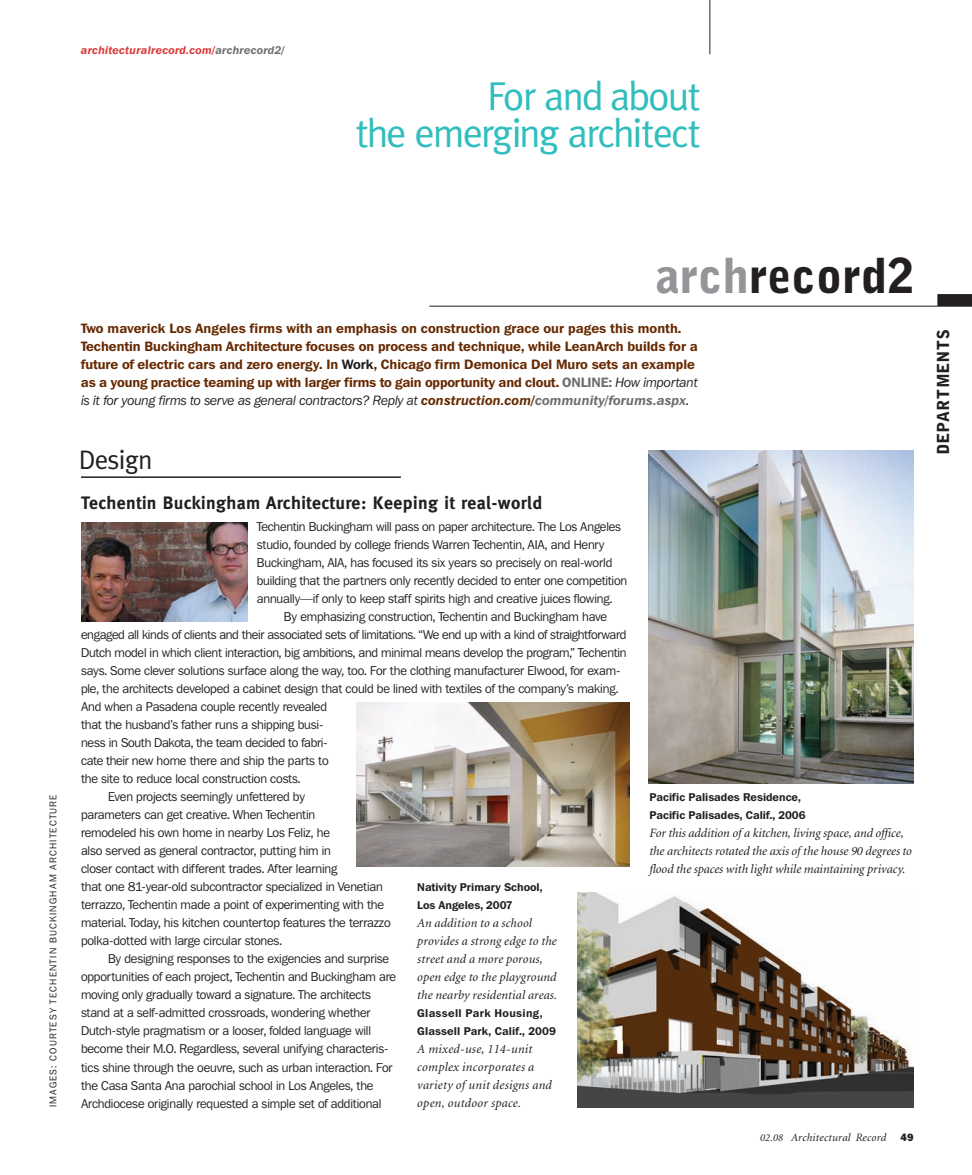
<style>
.page{position:relative;width:972px;height:1175px;background:#fff}
.page>*{position:absolute;margin:0;border:0;box-sizing:border-box;transform-origin:0 0}
.t1{font:900 48px "Bell Gothic Better";color:#231f20}
.t2{font:40.5px/37.5px "Meta";letter-spacing:-.05em;color:#31bebd;text-align:right}
.t3{font:27px "Meta";letter-spacing:-.025em;color:#231f20}
.t4{font:700 18px "Meta";letter-spacing:.02em;color:#231f20}
.t5{font:900 16.5px "Bell Gothic Better";letter-spacing:.09em;color:#231f20}
.t6{font:600 13.5px/18px "Franklin Gothic Kc";color:#662902}
.t7{font:italic 13.5px "Franklin Gothic Kb";letter-spacing:-.01em;color:#231f20}
.t8{font:12.75px "Franklin Gothic Kc";letter-spacing:-.01em;color:#231f20}
.t9{font:italic 12.75px/18px "Minion";letter-spacing:.01em;color:#231f20}
.t10{font:600 11.25px/18px "Franklin Gothic Kc";color:#231f20}
.t11{font:italic 600 11.25px "Franklin Gothic Kb";letter-spacing:.01em;color:#d93735}
.t12{font:italic 11.25px "Minion";letter-spacing:.025em;color:#231f20}
.t13{font:9.75px "Franklin Gothic Kc";letter-spacing:.12em;color:#231f20}
.s1{color:#6c6d70}
.s2{color:#939598}
.s3{color:#231f20}
.s4{font-family:"Franklin Gothic Kb";font-weight:400;font-style:italic;color:#231f20}
.s5{font-weight:600;color:#662902}
.s6{font-weight:600;color:#6c6d70}
.s7{font-family:"Franklin Gothic Kc";font-style:normal}
.s8{font-size:10.5px}
.s9{font-family:"Franklin Gothic IT Cby BT";font-weight:800;font-style:normal;font-size:10.5px}
</style>
<div class="page">
<hr style="left:710px;top:0;width:1px;height:54px;background:#231f20">
<hr style="left:429px;top:306px;width:543px;height:1px;background:#231f20">
<img style="left:81px;top:522px;width:167px;height:99px">
<div style="left:937px;top:294px;width:35px;height:12px;background:#231f20"></div>
<hr style="left:81px;top:476px;width:320px;height:2px;background:#231f20">
<img style="left:648px;top:450px;width:266px;height:333px">
<img style="left:577px;top:892px;width:337px;height:215px">
<img style="left:356px;top:702px;width:274px;height:164px">
<p class="t11" style="left:81px;top:46px;width:205px">architecturalrecord.com/<span class="s1">archrecord2/</span></p>
<h2 class="t2" style="left:356px;top:77px;width:347px">For and about<br>the emerging architect</h2>
<p class="t13" style="left:50px;top:1107px;width:314px;rotate:-90deg">IMAGES: COURTESY TECHENTIN BUCKINGHAM ARCHITECTURE</p>
<h1 class="t1" style="left:656px;top:257px;width:259px"><span class="s2">arch</span>record2</h1>
<p class="t6" style="left:81px;top:320px;width:618px">Two maverick Los Angeles firms with an emphasis on construction grace our pages this month.<br>Techentin Buckingham Architecture focuses on process and technique, while LeanArch builds for a future of electric cars and zero energy. In <span class="s3">Work</span>, Chicago firm Demonica Del Muro sets an example as a young practice teaming up with larger firms to gain opportunity and clout. <span class="s1">ONLINE:</span> <span class="s4">How important</span></p>
<p class="t7" style="left:81px;top:396px;width:609px">is it for young firms to serve as general contractors? Reply at <span class="s5">construction.com/</span><span class="s6">community/forums.aspx</span><span class="s7">.</span></p>
<h3 class="t3" style="left:79px;top:443px;width:75px">Design</h3>
<h3 class="t4" style="left:81px;top:492px;width:463px">Techentin Buckingham Architecture: Keeping it real-world</h3>
<p class="t8" style="left:257px;top:522px;width:366px">Techentin Buckingham will pass on paper architecture. The Los Angeles</p>
<p class="t8" style="left:257px;top:540px;width:349px">studio, founded by college friends Warren Techentin, AIA, and Henry</p>
<p class="t8" style="left:257px;top:558px;width:357px">Buckingham, AIA, has focused its six years so precisely on real-world</p>
<p class="t8" style="left:257px;top:576px;width:372px">building that the partners only recently decided to enter one competition</p>
<p class="t8" style="left:257px;top:594px;width:357px">annually—if only to keep staff spirits high and creative juices flowing.</p>
<p class="t8" style="left:284px;top:612px;width:325px">By emphasizing construction, Techentin and Buckingham have</p>
<p class="t8" style="left:81px;top:630px;width:547px">engaged all kinds of clients and their associated sets of limitations. “We end up with a kind of straightforward</p>
<p class="t8" style="left:81px;top:648px;width:547px">Dutch model in which client interaction, big ambitions, and minimal means develop the program,” Techentin</p>
<p class="t8" style="left:81px;top:666px;width:541px">says. Some clever solutions surface along the way, too. For the clothing manufacturer Elwood, for exam-</p>
<p class="t8" style="left:81px;top:684px;width:539px">ple, the architects developed a cabinet design that could be lined with textiles of the company’s making.</p>
<p class="t8" style="left:81px;top:702px;width:248px">And when a Pasadena couple recently revealed</p>
<p class="t8" style="left:81px;top:720px;width:244px">that the husband’s father runs a shipping busi-</p>
<p class="t8" style="left:81px;top:738px;width:248px">ness in South Dakota, the team decided to fabri-</p>
<p class="t8" style="left:81px;top:756px;width:249px">cate their new home there and ship the parts to</p>
<p class="t8" style="left:81px;top:774px;width:221px">the site to reduce local construction costs.</p>
<p class="t8" style="left:108px;top:792px;width:198px">Even projects seemingly unfettered by</p>
<p class="t8" style="left:81px;top:810px;width:236px">parameters can get creative. When Techentin</p>
<p class="t8" style="left:81px;top:828px;width:250px">remodeled his own home in nearby Los Feliz, he</p>
<p class="t8" style="left:81px;top:846px;width:251px">also served as general contractor, putting him in</p>
<p class="t8" style="left:81px;top:864px;width:258px">closer contact with different trades. After learning</p>
<p class="t8" style="left:81px;top:882px;width:303px">that one 81-year-old subcontractor specialized in Venetian</p>
<p class="t8" style="left:81px;top:900px;width:305px">terrazzo, Techentin made a point of experimenting with the</p>
<p class="t8" style="left:81px;top:918px;width:311px">material. Today, his kitchen countertop features the terrazzo</p>
<p class="t8" style="left:81px;top:936px;width:203px">polka-dotted with large circular stones.</p>
<p class="t8" style="left:108px;top:954px;width:283px">By designing responses to the exigencies and surprise</p>
<p class="t8" style="left:81px;top:972px;width:317px">opportunities of each project, Techentin and Buckingham are</p>
<p class="t8" style="left:81px;top:990px;width:292px">moving only gradually toward a signature. The architects</p>
<p class="t8" style="left:81px;top:1008px;width:291px">stand at a self-admitted crossroads, wondering whether</p>
<p class="t8" style="left:81px;top:1026px;width:292px">Dutch-style pragmatism or a looser, folded language will</p>
<p class="t8" style="left:81px;top:1044px;width:309px">become their M.O. Regardless, several unifying characteris-</p>
<p class="t8" style="left:81px;top:1062px;width:313px">tics shine through the oeuvre, such as urban interaction. For</p>
<p class="t8" style="left:81px;top:1080px;width:294px">the Casa Santa Ana parochial school in Los Angeles, the</p>
<p class="t8" style="left:81px;top:1098px;width:302px">Archdiocese originally requested a simple set of additional</p>
<p class="t10" style="left:417px;top:879px;width:127px">Nativity Primary School,<br>Los Angeles, 2007</p>
<p class="t9" style="left:417px;top:915px;width:141px">An addition to a school provides a strong edge to the street and a more porous, open edge to the playground the nearby residential areas.</p>
<p class="t10" style="left:417px;top:1005px;width:140px">Glassell Park Housing,<br>Glassell Park, Calif., 2009</p>
<p class="t9" style="left:417px;top:1041px;width:136px">A mixed-use, 114-unit complex incorporates a variety of unit designs and open, outdoor space.</p>
<p class="t10" style="left:649px;top:789px;width:158px">Pacific Palisades Residence,<br>Pacific Palisades, Calif., 2006</p>
<p class="t9" style="left:649px;top:825px;width:264px">For this addition of a kitchen, living space, and office, the architects rotated the axis of the house 90 degrees to flood the spaces with light while maintaining privacy.</p>
<p class="t12" style="left:760px;top:1132px;width:155px"><span class="s8">02.08</span> Architectural Record <span class="s9">49</span></p>
<p class="t5" style="left:937px;top:454px;width:127px;rotate:-90deg">DEPARTMENTS</p>
</div>
